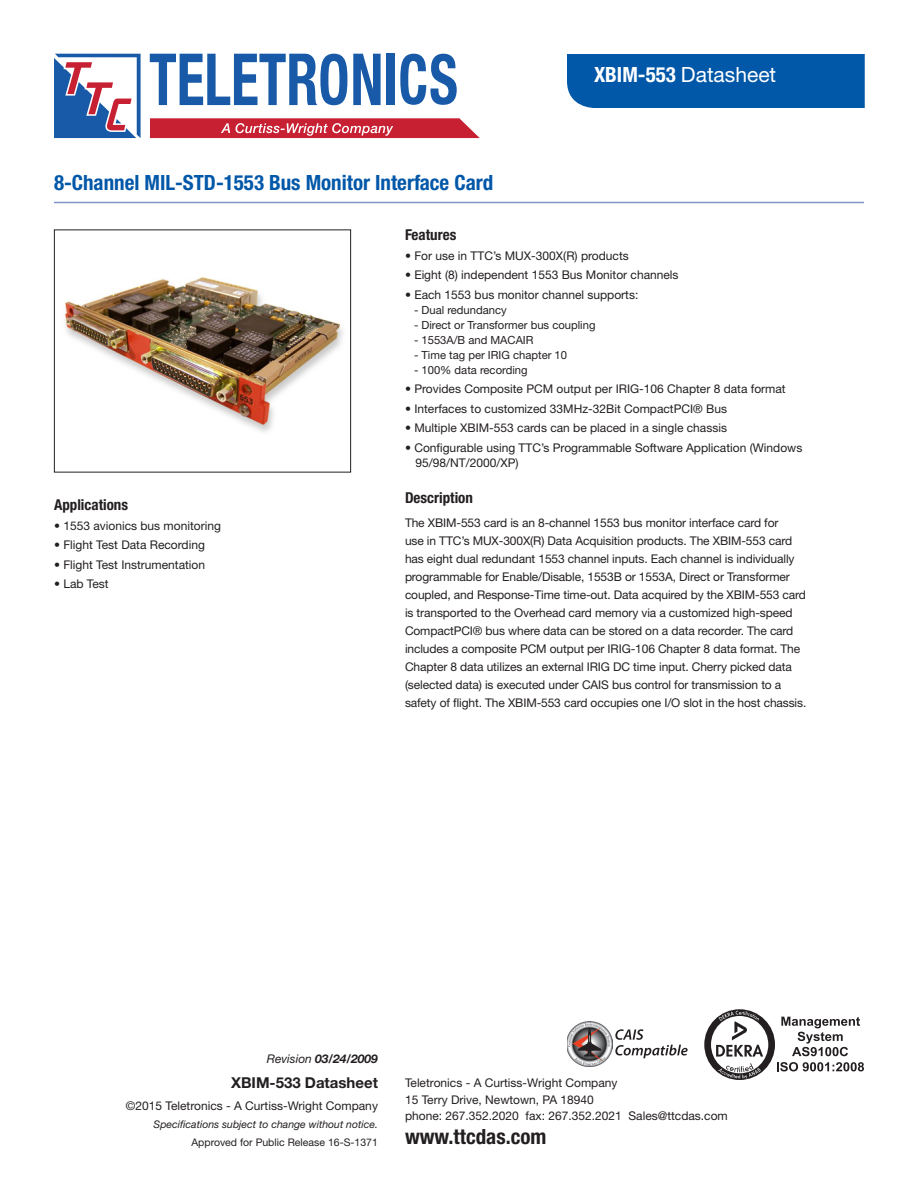
<style>
.page{position:relative;width:918px;height:1188px;background:#fff}
.page>*{position:absolute;margin:0;border:0;box-sizing:border-box;transform-origin:0 0}
.t1{font:700 condensed 21px "Helvetica Neue LT Std";color:#0157a8}
.t2{font:21px "Helvetica Neue LT Std";color:#fff}
.t3{font:700 condensed 21px "Helvetica Neue LT Std";color:#231f20}
.t4{font:700 condensed 15px "Helvetica Neue LT Std";color:#231f20}
.t5{font:700 15px "Helvetica Neue LT Std";color:#231f20}
.t6{font:12px/18px "Helvetica Neue LT Std";letter-spacing:-.01em;color:#231f20}
.t7{font:italic 700 12px "Helvetica Neue LT Std";color:#231f20}
.t8{font:11.25px "Helvetica Neue LT Std";color:#231f20}
.t9{font:italic 10.5px "Helvetica Neue LT Std";color:#231f20}
.t10{font:10.5px "Helvetica Neue LT Std";color:#231f20}
.s1{font-weight:700;font-stretch:condensed}
.s2{font-weight:400}
</style>
<div class="page">
<div style="left:567px;top:54px;width:298px;height:54px;background:#0157a8"></div>
<hr style="left:54px;top:202px;width:810px;height:1px;background:#8295cb">
<img style="left:64px;top:277px;width:279px;height:155px">
<div style="left:54px;top:230px;width:297px;height:242px;border:1px solid #231f20"></div>
<img style="left:567px;top:1021px;width:45px;height:46px">
<svg style="left:615px;top:1029px;width:73px;height:29px"></svg>
<svg style="left:704px;top:1009px;width:160px;height:71px"></svg>
<svg style="left:54px;top:54px;width:87px;height:84px"></svg>
<svg style="left:150px;top:54px;width:197px;height:51px"></svg>
<svg style="left:353px;top:54px;width:28px;height:51px"></svg>
<div style="left:387px;top:54px;width:8px;height:51px;background:#185aa7"></div>
<svg style="left:400px;top:54px;width:57px;height:51px"></svg>
<svg style="left:150px;top:118px;width:330px;height:20px;background:#ce3d4d"></svg>
<h1 class="t1" style="left:54px;top:170px;width:441px">8-Channel MIL-STD-1553 Bus Monitor Interface Card</h1>
<h1 class="t2" style="left:594px;top:63px;width:184px"><span class="s1">XBIM-553</span> Datasheet</h1>
<p class="t4" style="left:54px;top:496px;width:76px">Applications</p>
<p class="t6" style="left:54px;top:516px;width:168px">• 1553 avionics bus monitoring</p>
<p class="t6" style="left:54px;top:536px;width:152px">• Flight Test Data Recording</p>
<p class="t6" style="left:54px;top:555px;width:153px">• Flight Test Instrumentation</p>
<p class="t6" style="left:54px;top:575px;width:56px">• Lab Test</p>
<p class="t4" style="left:405px;top:226px;width:53px">Features</p>
<p class="t6" style="left:405px;top:246px;width:225px">• For use in TTC’s MUX-300X(R) products</p>
<p class="t6" style="left:405px;top:266px;width:275px">• Eight (8) independent 1553 Bus Monitor channels</p>
<p class="t6" style="left:405px;top:285px;width:235px">• Each 1553 bus monitor channel supports:</p>
<p class="t8" style="left:414px;top:303px;width:94px">- Dual redundancy</p>
<p class="t8" style="left:414px;top:318px;width:183px">- Direct or Transformer bus coupling</p>
<p class="t8" style="left:414px;top:333px;width:121px">- 1553A/B and MACAIR</p>
<p class="t8" style="left:414px;top:348px;width:155px">- Time tag per IRIG chapter 10</p>
<p class="t8" style="left:414px;top:363px;width:115px">- 100% data recording</p>
<p class="t6" style="left:405px;top:380px;width:382px">• Provides Composite PCM output per IRIG-106 Chapter 8 data format</p>
<p class="t6" style="left:405px;top:399px;width:324px">• Interfaces to customized 33MHz-32Bit CompactPCI® Bus</p>
<p class="t6" style="left:405px;top:419px;width:324px">• Multiple XBIM-553 cards can be placed in a single chassis</p>
<p class="t6" style="left:416px;top:440px;width:388px;line-height:15px;text-indent:-10px">• Configurable using TTC’s Programmable Software Application (Windows<br>95/98/NT/2000/XP)</p>
<p class="t4" style="left:405px;top:488px;width:69px">Description</p>
<p class="t6" style="left:405px;top:513px;width:403px">The XBIM-553 card is an 8-channel 1553 bus monitor interface card for<br>use in TTC’s MUX-300X(R) Data Acquisition products. The XBIM-553 card has eight dual redundant 1553 channel inputs. Each channel is individually programmable for Enable/Disable, 1553B or 1553A, Direct or Transformer coupled, and Response-Time time-out. Data acquired by the XBIM-553 card is transported to the Overhead card memory via a customized high-speed CompactPCI® bus where data can be stored on a data recorder. The card includes a composite PCM output per IRIG-106 Chapter 8 data format. The Chapter 8 data utilizes an external IRIG DC time input. Cherry picked data (selected data) is executed under CAIS bus control for transmission to a safety of flight. The XBIM-553 card occupies one I/O slot in the host chassis.</p>
<p class="t7" style="left:267px;top:1051px;width:113px"><span class="s2">Revision</span> 03/24/2009</p>
<p class="t5" style="left:231px;top:1073px;width:148px">XBIM-533 Datasheet</p>
<p class="t6" style="left:126px;top:1097px;width:254px">©2015 Teletronics - A Curtiss-Wright Company</p>
<p class="t9" style="left:154px;top:1118px;width:226px">Specifications subject to change without notice.</p>
<p class="t10" style="left:191px;top:1136px;width:188px">Approved for Public Release 16-S-1371</p>
<p class="t6" style="left:405px;top:1074px;width:324px;line-height:16.5px">Teletronics - A Curtiss-Wright Company<br>15 Terry Drive, Newtown, PA 18940<br>phone: 267.352.2020 fax: 267.352.2021 Sales@ttcdas.com</p>
<h1 class="t3" style="left:405px;top:1124px;width:143px">www.ttcdas.com</h1>
</div>
